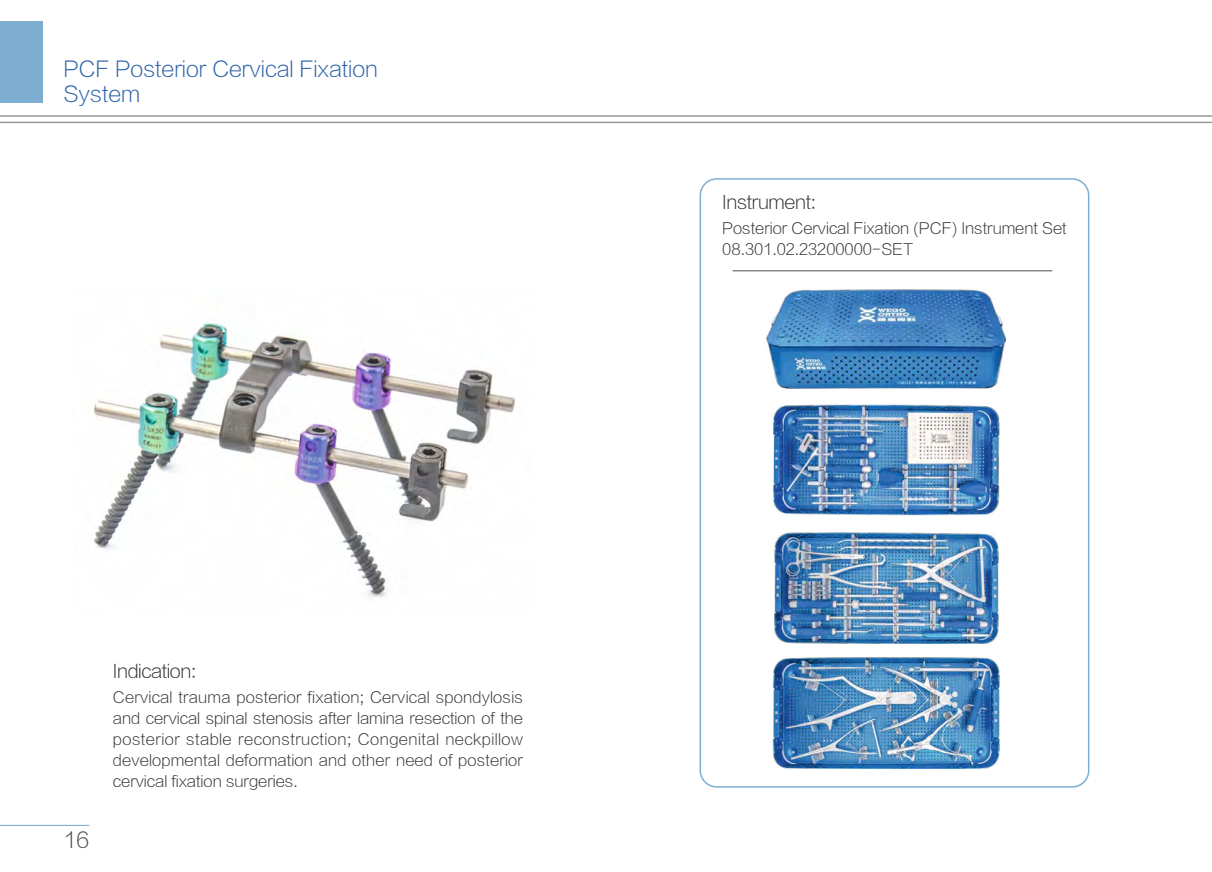
<style>
.page{position:relative;width:1212px;height:872px;background:#fff}
.page>*{position:absolute;margin:0;border:0;box-sizing:border-box;transform-origin:0 0}
.t1{font:21px/25.2px "FZLTXHJW GB1 0";color:#2d62a8}
.t2{font:21px "FZLTXHJW GB1 0";color:#4d4d4c}
.t3{font:18px "FZLTXHJW GB1 0";letter-spacing:-.02em;color:#313130}
.t4{font:15px/21px "FZLTXHJW GB1 0";color:#313130;text-align:justify}
</style>
<div class="page">
<hr style="left:0;top:825px;width:89px;height:1px;background:#7daed2">
<div style="left:0;top:21px;width:42px;height:81px;background:#7daed2"></div>
<hr style="left:0;top:115px;width:1212px;height:2px;background:#989899">
<hr style="left:0;top:122px;width:1212px;height:1px;background:#989899">
<img style="left:91px;top:323px;width:426px;height:275px">
<img style="left:773px;top:657px;width:227px;height:111px">
<img style="left:774px;top:532px;width:225px;height:112px">
<img style="left:773px;top:404px;width:227px;height:112px">
<div style="left:699px;top:178px;width:390px;height:609px;border:2px solid #7daed2;border-radius:16px"></div>
<hr style="left:733px;top:270px;width:319px;height:1px;background:#4d4d4c">
<img style="left:766px;top:289px;width:241px;height:100px">
<h1 class="t1" style="left:63px;top:57px;width:316px">PCF Posterior Cervical Fixation<br>System</h1>
<h1 class="t2" style="left:64px;top:828px;width:27px">16</h1>
<p class="t3" style="left:113px;top:662px;width:85px">Indication:</p>
<p class="t4" style="left:113px;top:687px;width:412px">Cervical trauma posterior fixation; Cervical spondylosis and cervical spinal stenosis after lamina resection of the posterior stable reconstruction; Congenital neckpillow developmental deformation and other need of posterior cervical fixation surgeries.</p>
<p class="t3" style="left:722px;top:193px;width:95px">Instrument:</p>
<p class="t4" style="left:722px;top:218px;width:346px">Posterior Cervical Fixation (PCF) Instrument Set<br>08.301.02.23200000- SET</p>
</div>
